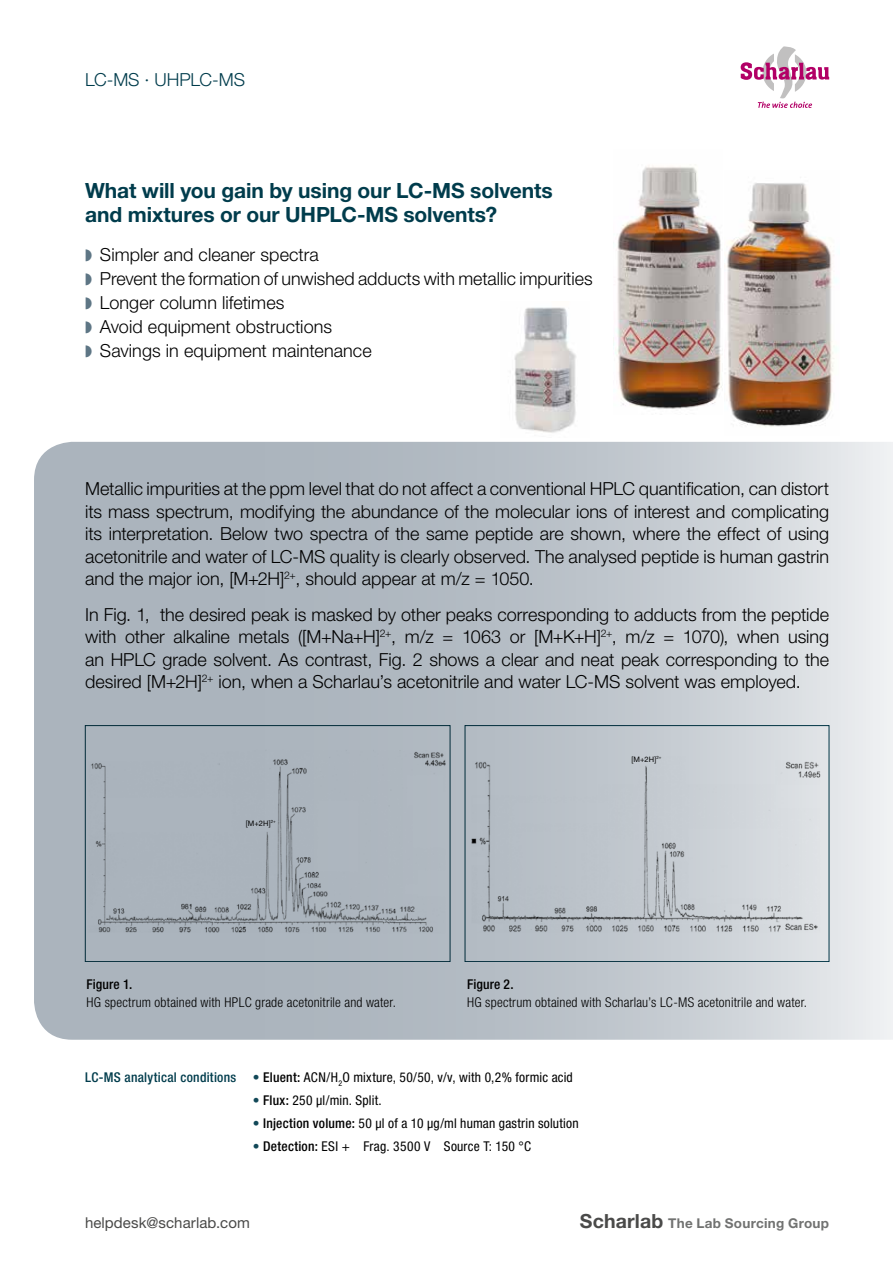
<style>
.page{position:relative;width:893px;height:1263px;background:#fff}
.page>*{position:absolute;margin:0;border:0;box-sizing:border-box;transform-origin:0 0}
.t1{font:700 21px/24px "Helvetica Neue LT Std";letter-spacing:-.005em;color:#003c4c}
.t2{font:300 18px/22.5px "Helvetica Neue LT Std";color:#000;text-align:justify}
.t3{font:300 18px "Helvetica Neue LT Std";letter-spacing:-.005em;color:#003c4c}
.t4{font:15px "Helvetica Neue LT Std";letter-spacing:.005em;color:#4a4a49}
.t5{font:condensed 13.5px "Helvetica Neue LT Std";letter-spacing:.02em;color:#000}
.t6{font:300 condensed 13.5px "Helvetica Neue LT Std";letter-spacing:.015em;color:#000}
.t7{font:700 13.5px "Helvetica Neue LT Std";letter-spacing:.02em;color:#717271}
.t8{font:500 condensed 13.5px "Helvetica Neue LT Std";letter-spacing:.01em;color:#000}
.t9{font:7.5px "Helvetica Neue LT Std";color:#000}
.s1{font-weight:500;color:#003c4c}
.s2{font-weight:500;font-stretch:normal;color:#124858}
.s3{font-weight:500}
.s4{font-size:19.5px;color:#4a4a49}
</style>
<div class="page">
<svg style="left:741px;top:46px;width:88px;height:62px"></svg>
<img style="left:615px;top:165px;width:107px;height:244px">
<img style="left:514px;top:307px;width:62px;height:126px">
<svg style="left:34px;top:442px;width:859px;height:598px;background:#bcc3ca"></svg>
<img style="left:87px;top:746px;width:361px;height:188px">
<div style="left:85px;top:725px;width:365px;height:237px;border:1px solid #003c4c"></div>
<img style="left:467px;top:746px;width:360px;height:189px">
<div style="left:465px;top:725px;width:364px;height:237px;border:1px solid #003c4c"></div>
<img style="left:724px;top:183px;width:111px;height:244px">
<p class="t3" style="left:85px;top:69px;width:162px">LC-MS · UHPLC-MS</p>
<p class="t1" style="left:85px;top:178px;width:469px">What will you gain by using our LC-MS solvents and mixtures or our UHPLC-MS solvents?</p>
<p class="t2" style="left:100px;top:242px;width:494px;line-height:24px;text-align:left">Simpler and cleaner spectra<br>Prevent the formation of unwished adducts with metallic impurities Longer column lifetimes<br>Avoid equipment obstructions<br>Savings in equipment maintenance</p>
<p class="t2" style="left:85px;top:477px;width:746px">Metallic impurities at the ppm level that do not affect a conventional HPLC quantification, can distort its mass spectrum, modifying the abundance of the molecular ions of interest and complicating its interpretation. Below two spectra of the same peptide are shown, where the effect of using acetonitrile and water of LC-MS quality is clearly observed. The analysed peptide is human gastrin and the major ion, [M+2H]<sup>2+</sup>, should appear at m/z = 1050.</p>
<p class="t2" style="left:85px;top:603px;width:746px">In Fig. 1, the desired peak is masked by other peaks corresponding to adducts from the peptide with other alkaline metals ([M+Na+H]<sup>2+</sup>, m/z = 1063 or [M+K+H]<sup>2+</sup>, m/z = 1070), when using an HPLC grade solvent. As contrast, Fig. 2 shows a clear and neat peak corresponding to the desired [M+2H]<sup>2+</sup> ion, when a Scharlau’s acetonitrile and water LC-MS solvent was employed.</p>
<p class="t9" style="left:246px;top:819px;width:32px">[M+2H]<sup>2+</sup></p>
<p class="t8" style="left:87px;top:976px;width:47px">Figure 1.</p>
<p class="t6" style="left:87px;top:995px;width:311px">HG spectrum obtained with HPLC grade acetonitrile and water.</p>
<p class="t9" style="left:631px;top:755px;width:32px">[M+2H]<sup>2+</sup></p>
<p class="t8" style="left:467px;top:976px;width:48px">Figure 2.</p>
<p class="t6" style="left:467px;top:995px;width:342px">HG spectrum obtained with Scharlau’s LC-MS acetonitrile and water.</p>
<p class="t5" style="left:85px;top:1069px;width:489px"><span class="s1">LC-MS analytical conditions</span> <span class="s2">•</span> <span class="s3">Eluent:</span> ACN/H<sub>2</sub>O mixture, 50/50, v/v, with 0,2% formic acid</p>
<p class="t5" style="left:253px;top:1092px;width:130px"><span class="s2">•</span> <span class="s3">Flux:</span> 250 µl/min. Split.</p>
<p class="t5" style="left:253px;top:1115px;width:327px"><span class="s2">•</span> <span class="s3">Injection volume:</span> 50 µl of a 10 µg/ml human gastrin solution</p>
<p class="t5" style="left:253px;top:1139px;width:280px"><span class="s2">•</span> <span class="s3">Detection:</span> ESI + Frag. 3500 V Source T: 150 °C</p>
<p class="t4" style="left:85px;top:1213px;width:166px">helpdesk@scharlab.com</p>
<p class="t7" style="left:580px;top:1214px;width:251px"><span class="s4">Scharlab</span> The Lab Sourcing Group</p>
</div>
